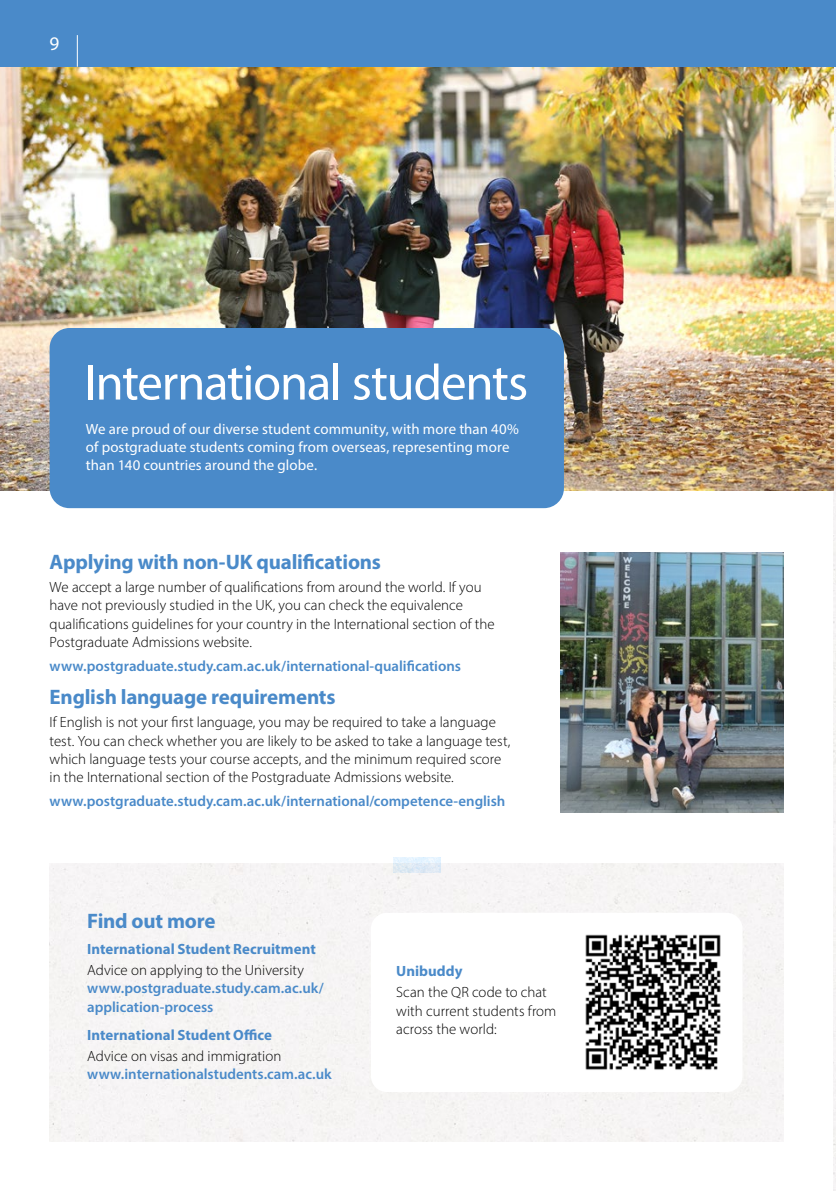
<style>
.page{position:relative;width:836px;height:1191px;background:#fff}
.page>*{position:absolute;margin:0;border:0;box-sizing:border-box;transform-origin:0 0}
.t1{font:50.75px "Myriad Pro";letter-spacing:-.025em;color:#fff}
.t2{font:700 21px "Myriad Pro";letter-spacing:-.01em;color:#4a8ac9}
.t3{font:19.25px "Myriad Pro";color:#fff}
.t4{font:300 14.88px/18.4px "Myriad Pro";color:#000}
.t5{font:600 14.88px/18.4px "Myriad Pro";letter-spacing:-.005em;color:#4a8ac9}
.t6{font:14.88px/18.4px "Myriad Pro";letter-spacing:.005em;color:#fff}
.t7{font:700 14.88px "Myriad Pro";color:#4a8ac9}
</style>
<div class="page">
<img style="left:833px;top:67px;width:3px;height:1124px">
<img style="left:0;top:67px;width:833px;height:423px">
<div style="left:50px;top:328px;width:514px;height:180px;background:#4a8ac9;border-radius:20px"></div>
<img style="left:585px;top:934px;width:136px;height:136px">
<img style="left:561px;top:553px;width:223px;height:260px">
<div style="left:393px;top:857px;width:47px;height:15px;background:#e1edf6"></div>
<div style="left:0;top:0;width:836px;height:67px;background:#4a8ac9"></div>
<hr style="left:77px;top:35px;width:1px;height:32px;background:#fff">
<p class="t3" style="left:50px;top:31px;width:11px">9</p>
<h1 class="t1" style="left:85px;top:351px;width:445px">International students</h1>
<p class="t6" style="left:86px;top:419px;width:434px">We are proud of our diverse student community, with more than 40% of postgraduate students coming from overseas, representing more than 140 countries around the globe.</p>
<h2 class="t2" style="left:50px;top:548px;width:333px">Applying with non-UK qualifications</h2>
<p class="t4" style="left:50px;top:578px;width:447px">We accept a large number of qualifications from around the world. If you have not previously studied in the UK, you can check the equivalence qualifications guidelines for your country in the International section of the Postgraduate Admissions website.</p>
<p class="t5" style="left:50px;top:656px;width:413px">www.postgraduate.study.cam.ac.uk/international-qualifications</p>
<h2 class="t2" style="left:50px;top:683px;width:287px">English language requirements</h2>
<p class="t4" style="left:50px;top:713px;width:462px">If English is not your first language, you may be required to take a language test. You can check whether you are likely to be asked to take a language test, which language tests your course accepts, and the minimum required score in the International section of the Postgraduate Admissions website.</p>
<p class="t5" style="left:50px;top:791px;width:457px">www.postgraduate.study.cam.ac.uk/international/competence-english</p>
<h2 class="t2" style="left:87px;top:907px;width:130px">Find out more</h2>
<p class="t7" style="left:87px;top:939px;width:230px">International Student Recruitment</p>
<p class="t4" style="left:87px;top:960px;width:218px">Advice on applying to the University</p>
<p class="t5" style="left:87px;top:978px;width:238px">www.postgraduate.study.cam.ac.uk/ application-process</p>
<p class="t7" style="left:87px;top:1025px;width:186px">International Student Office</p>
<p class="t4" style="left:87px;top:1046px;width:196px">Advice on visas and immigration</p>
<p class="t5" style="left:87px;top:1064px;width:246px">www.internationalstudents.cam.ac.uk</p>
<p class="t7" style="left:396px;top:961px;width:68px">Unibuddy</p>
<p class="t4" style="left:396px;top:983px;width:162px">Scan the QR code to chat with current students from across the world:</p>
</div>
